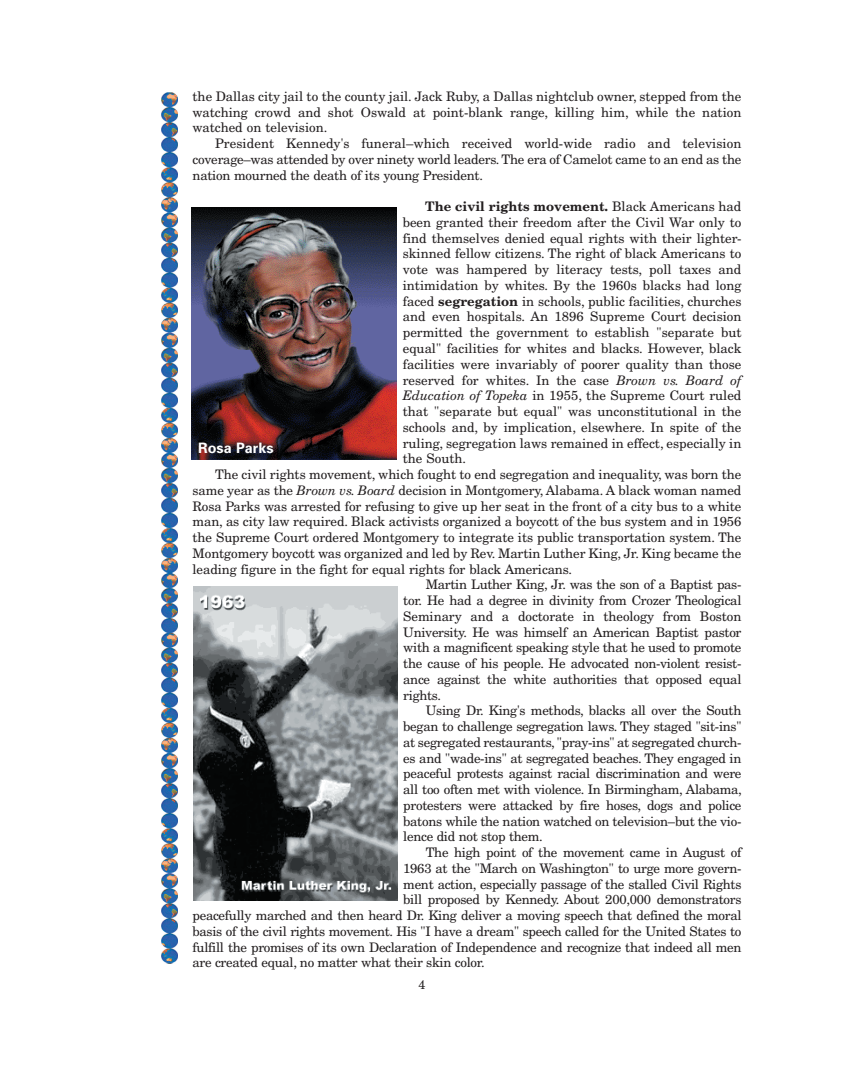
<style>
.page{position:relative;width:844px;height:1069px;background:#fff}
.page>*{position:absolute;margin:0;border:0;box-sizing:border-box;transform-origin:0 0}
.t1{font:700 14.38px "Univers";color:#fff}
.t2{font:13.12px/15.8px "New Century Schlbk";letter-spacing:-.005em;color:#231f20;text-align:justify}
.t3{font:700 13.12px "New Century Schlbk";color:#231f20}
.t4{font:12.5px "New Century Schlbk";color:#231f20}
.s1{font-weight:400}
.s2{font-weight:700}
.s3{font-style:italic}
</style>
<div class="page">
<img style="left:191px;top:208px;width:205px;height:252px">
<img style="left:193px;top:586px;width:204px;height:315px">
<img style="left:162px;top:92px;width:15px;height:871px">
<p class="t2" style="left:192px;top:89px;width:550px">the Dallas city jail to the county jail. Jack Ruby, a Dallas nightclub owner, stepped from the watching crowd and shot Oswald at point-blank range, killing him, while the nation watched on television.</p>
<p class="t2" style="left:192px;top:136px;width:550px;text-indent:23px">President Kennedy's funeral–which received world-wide radio and television coverage–was attended by over ninety world leaders. The era of Camelot came to an end as the nation mourned the death of its young President.</p>
<p class="t3" style="left:425px;top:199px;width:318px">The civil rights movement. <span class="s1">Black Americans had</span></p>
<p class="t2" style="left:403px;top:215px;width:340px">been granted their freedom after the Civil War only to</p>
<p class="t2" style="left:403px;top:230px;width:340px">find themselves denied equal rights with their lighter-</p>
<p class="t2" style="left:403px;top:246px;width:340px">skinned fellow citizens. The right of black Americans to</p>
<p class="t2" style="left:403px;top:262px;width:340px">vote was hampered by literacy tests, poll taxes and</p>
<p class="t2" style="left:403px;top:278px;width:340px">intimidation by whites. By the 1960s blacks had long</p>
<p class="t2" style="left:403px;top:293px;width:340px">faced <span class="s2">segregation</span> in schools, public facilities, churches</p>
<p class="t2" style="left:403px;top:309px;width:340px">and even hospitals. An 1896 Supreme Court decision</p>
<p class="t2" style="left:403px;top:325px;width:340px">permitted the government to establish "separate but</p>
<p class="t2" style="left:403px;top:341px;width:340px">equal" facilities for whites and blacks. However, black</p>
<p class="t2" style="left:403px;top:356px;width:340px">facilities were invariably of poorer quality than those</p>
<p class="t2" style="left:403px;top:372px;width:340px">reserved for whites. In the case <span class="s3">Brown vs. Board of</span></p>
<p class="t2" style="left:403px;top:388px;width:340px"><span class="s3">Education of Topeka</span> in 1955, the Supreme Court ruled</p>
<p class="t2" style="left:403px;top:404px;width:340px">that "separate but equal" was unconstitutional in the</p>
<p class="t2" style="left:403px;top:419px;width:340px">schools and, by implication, elsewhere. In spite of the</p>
<p class="t2" style="left:403px;top:435px;width:340px">ruling, segregation laws remained in effect, especially in</p>
<p class="t2" style="left:403px;top:451px;width:65px">the South.</p>
<p class="t2" style="left:215px;top:467px;width:528px">The civil rights movement, which fought to end segregation and inequality, was born the</p>
<p class="t2" style="left:192px;top:482px;width:550px">same year as the <span class="s3">Brown vs. Board</span> decision in Montgomery, Alabama. A black woman named</p>
<p class="t2" style="left:192px;top:498px;width:550px">Rosa Parks was arrested for refusing to give up her seat in the front of a city bus to a white</p>
<p class="t2" style="left:192px;top:514px;width:550px">man, as city law required. Black activists organized a boycott of the bus system and in 1956</p>
<p class="t2" style="left:192px;top:530px;width:550px">the Supreme Court ordered Montgomery to integrate its public transportation system. The</p>
<p class="t2" style="left:192px;top:545px;width:550px">Montgomery boycott was organized and led by Rev. Martin Luther King, Jr. King became the</p>
<p class="t2" style="left:192px;top:561px;width:381px">leading figure in the fight for equal rights for black Americans.</p>
<p class="t2" style="left:426px;top:577px;width:317px">Martin Luther King, Jr. was the son of a Baptist pas-</p>
<p class="t2" style="left:403px;top:593px;width:340px">tor. He had a degree in divinity from Crozer Theological</p>
<p class="t2" style="left:403px;top:608px;width:340px">Seminary and a doctorate in theology from Boston</p>
<p class="t2" style="left:403px;top:624px;width:340px">University. He was himself an American Baptist pastor</p>
<p class="t2" style="left:403px;top:640px;width:340px">with a magnificent speaking style that he used to promote</p>
<p class="t2" style="left:403px;top:656px;width:340px">the cause of his people. He advocated non-violent resist-</p>
<p class="t2" style="left:403px;top:671px;width:340px">ance against the white authorities that opposed equal</p>
<p class="t2" style="left:403px;top:687px;width:39px">rights.</p>
<p class="t2" style="left:426px;top:703px;width:317px">Using Dr. King's methods, blacks all over the South</p>
<p class="t2" style="left:403px;top:719px;width:340px">began to challenge segregation laws. They staged "sit-ins''</p>
<p class="t2" style="left:403px;top:734px;width:340px">at segregated restaurants, "pray-ins" at segregated church-</p>
<p class="t2" style="left:403px;top:750px;width:340px">es and "wade-ins" at segregated beaches. They engaged in</p>
<p class="t2" style="left:403px;top:766px;width:340px">peaceful protests against racial discrimination and were</p>
<p class="t2" style="left:403px;top:782px;width:340px">all too often met with violence. In Birmingham, Alabama,</p>
<p class="t2" style="left:403px;top:797px;width:340px">protesters were attacked by fire hoses, dogs and police</p>
<p class="t2" style="left:403px;top:813px;width:340px">batons while the nation watched on television–but the vio-</p>
<p class="t2" style="left:403px;top:829px;width:141px">lence did not stop them.</p>
<p class="t2" style="left:426px;top:845px;width:317px">The high point of the movement came in August of</p>
<p class="t2" style="left:403px;top:860px;width:340px">1963 at the "March on Washington" to urge more govern-</p>
<p class="t2" style="left:403px;top:876px;width:340px">ment action, especially passage of the stalled Civil Rights</p>
<p class="t2" style="left:403px;top:892px;width:340px">bill proposed by Kennedy. About 200,000 demonstrators</p>
<p class="t2" style="left:192px;top:908px;width:550px">peacefully marched and then heard Dr. King deliver a moving speech that defined the moral</p>
<p class="t2" style="left:193px;top:923px;width:550px">basis of the civil rights movement. His "I have a dream'' speech called for the United States to</p>
<p class="t2" style="left:193px;top:939px;width:550px">fulfill the promises of its own Declaration of Independence and recognize that indeed all men</p>
<p class="t2" style="left:193px;top:955px;width:294px">are created equal, no matter what their skin color.</p>
<p class="t1" style="left:198px;top:442px;width:77px">Rosa Parks</p>
<p class="t4" style="left:418px;top:978px;width:8px">4</p>
</div>
